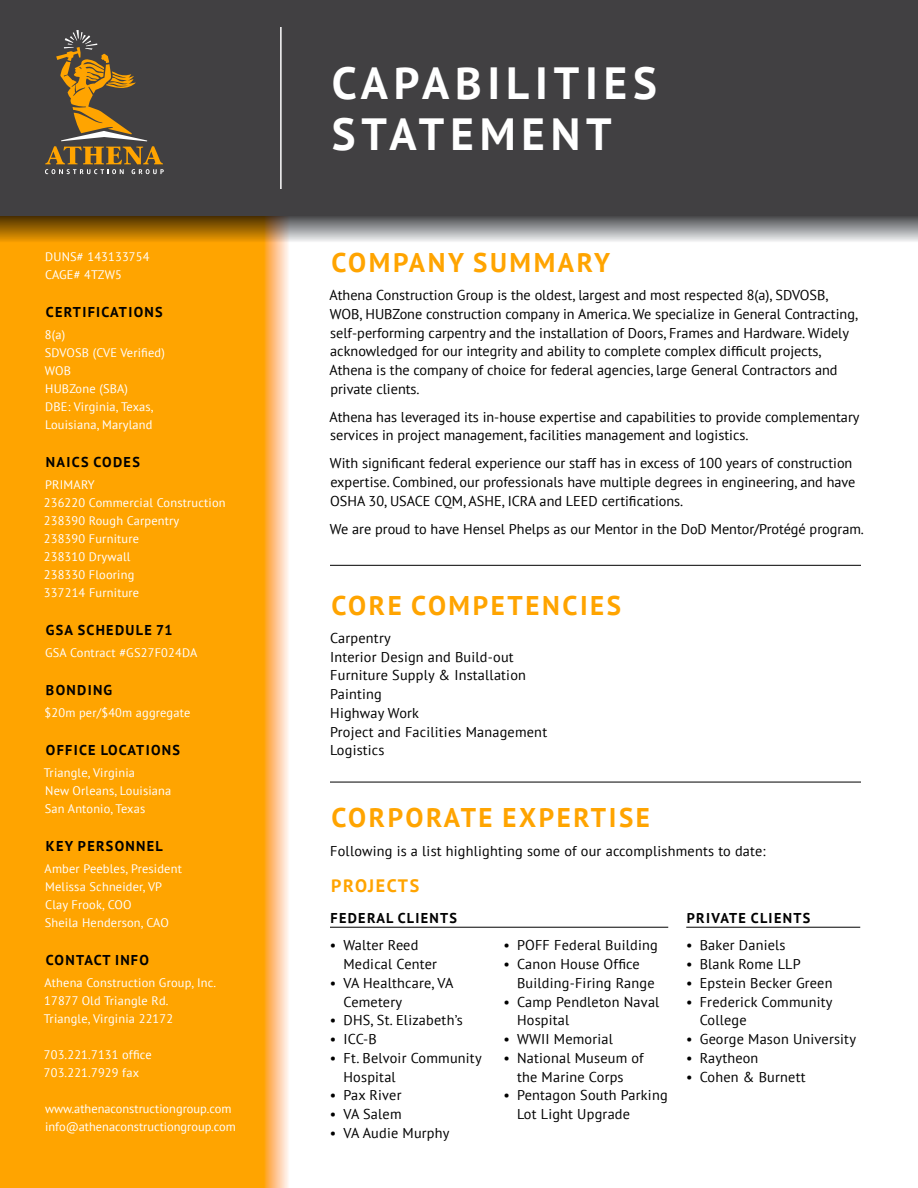
<style>
.page{position:relative;width:918px;height:1188px;background:#fff}
.page>*{position:absolute;margin:0;border:0;box-sizing:border-box;transform-origin:0 0}
.t1{font:700 45px/51px "PT Sans";letter-spacing:.13em;color:#fff}
.t2{font:700 27px "PT Sans";letter-spacing:.095em;color:#ffa400}
.t3{font:700 18px "PT Sans";letter-spacing:.09em;color:#ffa400}
.t4{font:14.25px/18.8px "PT Sans";color:#000}
.t5{font:700 14.25px "PT Sans";letter-spacing:.09em;color:#000}
.t6{font:12.3px/18px "PT Sans";letter-spacing:.015em;color:#fff}
</style>
<div class="page">
<div style="left:0;top:216px;width:263px;height:972px;background:#ffa400"></div>
<svg style="left:263px;top:242px;width:26px;height:946px;background:#fec583"></svg>
<svg style="left:0;top:216px;width:918px;height:26px;background:#9d8d70"></svg>
<div style="left:0;top:0;width:918px;height:216px;background:#414042"></div>
<hr style="left:330px;top:565px;width:531px;height:1px;background:#000">
<hr style="left:330px;top:782px;width:531px;height:1px;background:#000">
<hr style="left:280px;top:27px;width:2px;height:162px;background:#fff">
<hr style="left:330px;top:927px;width:338px;height:1px;background:#000">
<hr style="left:686px;top:927px;width:174px;height:1px;background:#000">
<svg style="left:45px;top:30px;width:119px;height:144px"></svg>
<p class="t6" style="left:45px;top:248px;width:106px">DUNS# 143133754<br>CAGE# 4TZW5</p>
<p class="t5" style="left:46px;top:302px;width:118px">CERTIFICATIONS</p>
<p class="t6" style="left:45px;top:326px;width:122px">8(a)<br>SDVOSB (CVE Verified)<br>WOB<br>HUBZone (SBA)<br>DBE: Virginia, Texas,<br>Louisiana, Maryland</p>
<p class="t5" style="left:46px;top:452px;width:95px">NAICS CODES</p>
<p class="t6" style="left:44px;top:476px;width:183px">PRIMARY<br>236220 Commercial Construction<br>238390 Rough Carpentry<br>238390 Furniture<br>238310 Drywall<br>238330 Flooring<br>337214 Furniture</p>
<p class="t5" style="left:46px;top:620px;width:128px">GSA SCHEDULE 71</p>
<p class="t6" style="left:45px;top:644px;width:154px">GSA Contract #GS27F024DA</p>
<p class="t5" style="left:46px;top:680px;width:68px">BONDING</p>
<p class="t6" style="left:45px;top:704px;width:147px">$20m per/$40m aggregate</p>
<p class="t5" style="left:46px;top:740px;width:136px">OFFICE LOCATIONS</p>
<p class="t6" style="left:44px;top:764px;width:129px">Triangle, Virginia<br>New Orleans, Louisiana<br>San Antonio, Texas</p>
<p class="t5" style="left:46px;top:836px;width:118px">KEY PERSONNEL</p>
<p class="t6" style="left:45px;top:860px;width:139px">Amber Peebles, President<br>Melissa Schneider, VP<br>Clay Frook, COO<br>Sheila Henderson, CAO</p>
<p class="t5" style="left:46px;top:950px;width:105px">CONTACT INFO</p>
<p class="t6" style="left:44px;top:974px;width:174px">Athena Construction Group, Inc.<br>17877 Old Triangle Rd.<br>Triangle, Virginia 22172</p>
<p class="t6" style="left:44px;top:1046px;width:109px">703.221.7131 office<br>703.221.7929 fax</p>
<p class="t6" style="left:45px;top:1100px;width:192px">www.athenaconstructiongroup.com info@athenaconstructiongroup.com</p>
<h1 class="t1" style="left:332px;top:57px;width:327px">CAPABILITIES<br>STATEMENT</h1>
<h2 class="t2" style="left:331px;top:245px;width:280px">COMPANY SUMMARY</h2>
<p class="t4" style="left:330px;top:285px;width:530px">Athena Construction Group is the oldest, largest and most respected 8(a), SDVOSB, WOB, HUBZone construction company in America. We specialize in General Contracting, self-performing carpentry and the installation of Doors, Frames and Hardware. Widely acknowledged for our integrity and ability to complete complex difficult projects, Athena is the company of choice for federal agencies, large General Contractors and private clients.</p>
<p class="t4" style="left:330px;top:407px;width:531px">Athena has leveraged its in-house expertise and capabilities to provide complementary services in project management, facilities management and logistics.</p>
<p class="t4" style="left:330px;top:453px;width:527px">With significant federal experience our staff has in excess of 100 years of construction expertise. Combined, our professionals have multiple degrees in engineering, and have<br>OSHA 30, USACE CQM, ASHE, ICRA and LEED certifications.</p>
<p class="t4" style="left:330px;top:519px;width:536px">We are proud to have Hensel Phelps as our Mentor in the DoD Mentor/Protégé program.</p>
<h2 class="t2" style="left:331px;top:588px;width:291px">CORE COMPETENCIES</h2>
<p class="t4" style="left:330px;top:628px;width:219px">Carpentry<br>Interior Design and Build-out<br>Furniture Supply &amp; Installation<br>Painting<br>Highway Work<br>Project and Facilities Management<br>Logistics</p>
<h2 class="t2" style="left:331px;top:800px;width:320px">CORPORATE EXPERTISE</h2>
<p class="t4" style="left:330px;top:841px;width:437px">Following is a list highlighting some of our accomplishments to date:</p>
<p class="t3" style="left:331px;top:874px;width:89px">PROJECTS</p>
<p class="t5" style="left:331px;top:908px;width:128px">FEDERAL CLIENTS</p>
<p class="t4" style="left:343px;top:936px;width:95px;text-indent:-13px">• Walter Reed<br>Medical Center</p>
<p class="t4" style="left:343px;top:973px;width:111px;text-indent:-13px">• VA Healthcare, VA<br>Cemetery</p>
<p class="t4" style="left:330px;top:1011px;width:134px">• DHS, St. Elizabeth’s</p>
<p class="t4" style="left:330px;top:1029px;width:48px">• ICC-B</p>
<p class="t4" style="left:343px;top:1048px;width:140px;text-indent:-13px">• Ft. Belvoir Community<br>Hospital</p>
<p class="t4" style="left:330px;top:1086px;width:73px">• Pax River</p>
<p class="t4" style="left:330px;top:1104px;width:73px">• VA Salem</p>
<p class="t4" style="left:330px;top:1123px;width:121px">• VA Audie Murphy</p>
<p class="t5" style="left:687px;top:908px;width:125px">PRIVATE CLIENTS</p>
<p class="t4" style="left:686px;top:936px;width:101px">• Baker Daniels</p>
<p class="t4" style="left:686px;top:954px;width:116px">• Blank Rome LLP</p>
<p class="t4" style="left:686px;top:973px;width:148px">• Epstein Becker Green</p>
<p class="t4" style="left:700px;top:992px;width:134px;text-indent:-13px">• Frederick Community<br>College</p>
<p class="t4" style="left:686px;top:1029px;width:171px">• George Mason University</p>
<p class="t4" style="left:686px;top:1048px;width:74px">• Raytheon</p>
<p class="t4" style="left:686px;top:1067px;width:121px">• Cohen &amp; Burnett</p>
<p class="t4" style="left:504px;top:936px;width:156px">• POFF Federal Building</p>
<p class="t4" style="left:517px;top:954px;width:139px;text-indent:-13px">• Canon House Office<br>Building-Firing Range</p>
<p class="t4" style="left:517px;top:992px;width:144px;text-indent:-13px">• Camp Pendleton Naval<br>Hospital</p>
<p class="t4" style="left:504px;top:1029px;width:111px">• WWII Memorial</p>
<p class="t4" style="left:504px;top:1048px;width:142px;text-align:center">• National Museum of the Marine Corps</p>
<p class="t4" style="left:517px;top:1086px;width:152px;text-indent:-13px">• Pentagon South Parking<br>Lot Light Upgrade</p>
</div>
